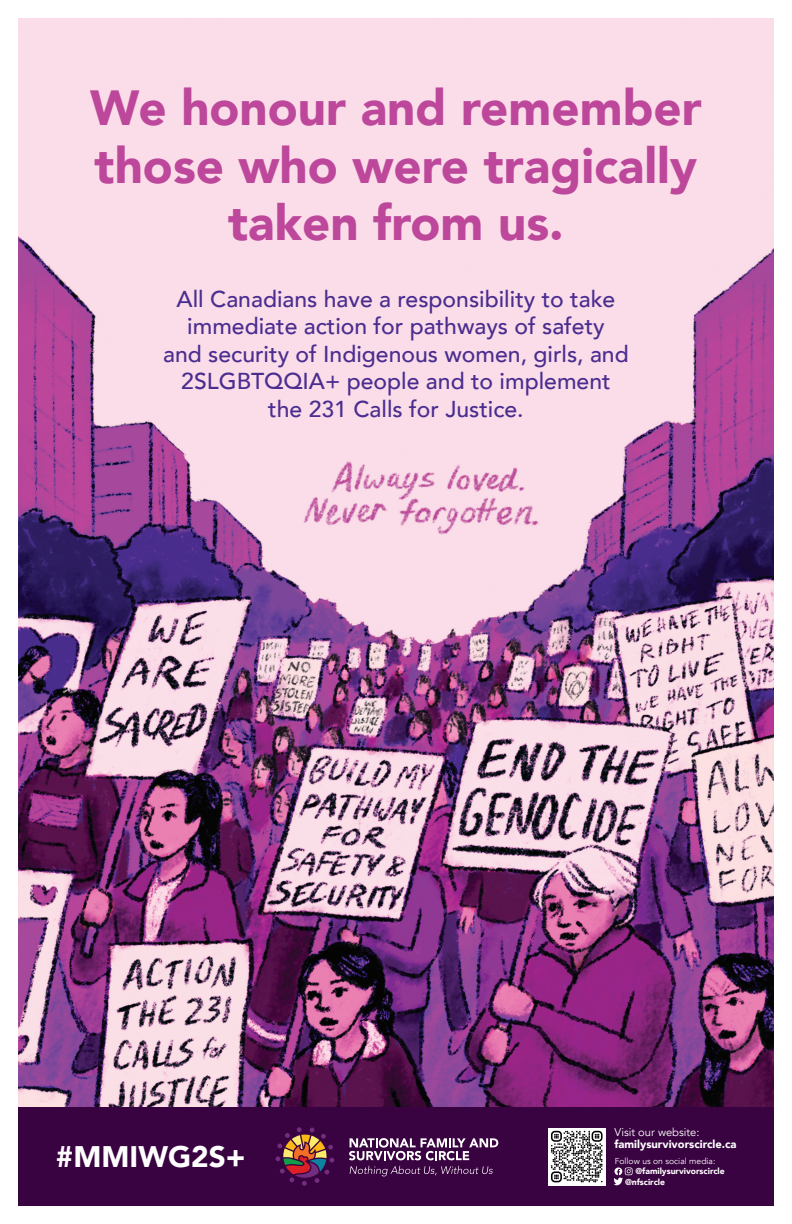
<style>
.page{position:relative;width:792px;height:1224px;background:#fff}
.page>*{position:absolute;margin:0;border:0;box-sizing:border-box;transform-origin:0 0}
.t1{font:900 49.2px/57.6px "Avenir";color:#bc479b;text-align:center}
.t2{font:900 29.7px "Avenir";color:#fff}
.t3{font:500 23px/27.6px "Avenir";color:#4a2d8f;text-align:center}
.t4{font:900 11.2px "Avenir";color:#fff}
.t5{font:11.2px "Avenir";color:#fff}
.t6{font:900 8.6px "Avenir";color:#fff}
.t7{font:8.6px "Avenir";color:#fff}
</style>
<div class="page">
<img style="left:18px;top:18px;width:756px;height:1089px">
<div style="left:18px;top:1107px;width:756px;height:99px;background:#390240"></div>
<svg style="left:276px;top:1127px;width:58px;height:59px"></svg>
<svg style="left:349px;top:1138px;width:149px;height:22px"></svg>
<svg style="left:350px;top:1166px;width:143px;height:10px"></svg>
<svg style="left:613px;top:1167px;width:20px;height:18px"></svg>
<div style="left:548px;top:1128px;width:57px;height:57px;background:#fff"></div>
<svg style="left:551px;top:1131px;width:52px;height:51px"></svg>
<p class="t1" style="left:90px;top:78px;width:613px">We honour and remember those who were tragically taken from us.</p>
<p class="t3" style="left:163px;top:283px;width:467px">All Canadians have a responsibility to take immediate action for pathways of safety<br>and security of Indigenous women, girls, and 2SLGBTQQIA+ people and to implement the 231 Calls for Justice.</p>
<p class="t2" style="left:56px;top:1131px;width:191px">#MMIWG2S+</p>
<p class="t5" style="left:615px;top:1126px;width:87px">Visit our website:</p>
<p class="t4" style="left:614px;top:1134px;width:124px">familysurvivorscircle.ca</p>
<p class="t7" style="left:615px;top:1156px;width:102px">Follow us on social media:</p>
<p class="t6" style="left:625px;top:1174px;width:41px">@nfscircle</p>
<p class="t6" style="left:635px;top:1164px;width:91px">@familysurvivorscircle</p>
</div>
